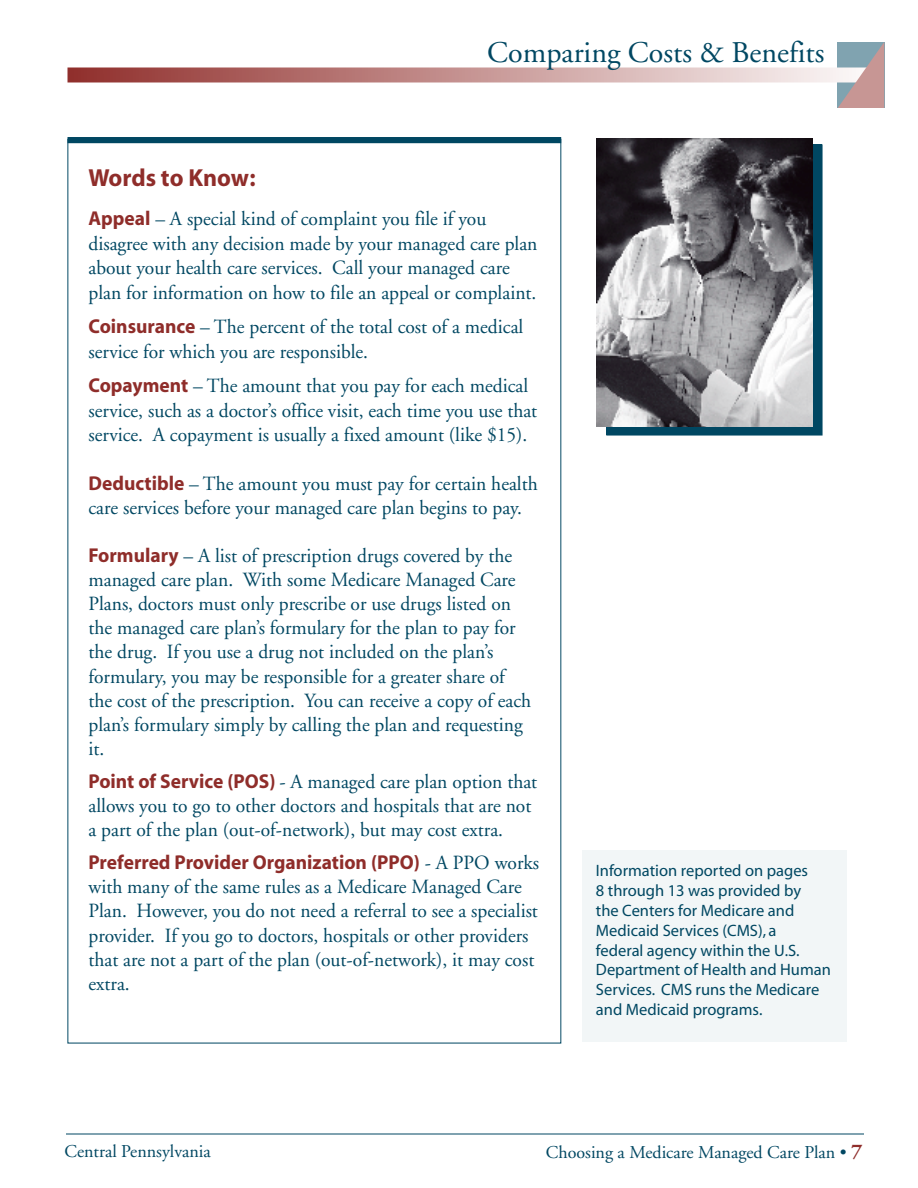
<style>
.page{position:relative;width:918px;height:1188px;background:#fff}
.page>*{position:absolute;margin:0;border:0;box-sizing:border-box;transform-origin:0 0}
.t1{font:30px "Adobe Garamond";color:#004762}
.t2{font:700 24.75px "Myriad";letter-spacing:-.005em;color:#8f2d2a}
.t3{font:20.1px/24.2px "Adobe Garamond";color:#004762}
.t4{font:700 20.1px "Myriad";color:#8f2d2a}
.t5{font:18px "Adobe Garamond";color:#004762}
.t6{font:16.5px/19.8px "Myriad";color:#004762}
.s1{font-family:"Myriad";font-weight:700;color:#8f2d2a}
.s2{font-family:"Adobe Garamond";font-weight:400;color:#004762}
.s3{font-weight:700;font-size:21px;color:#8f2d2a}
</style>
<div class="page">
<svg style="left:837px;top:42px;width:48px;height:66px"></svg>
<hr style="left:66px;top:1134px;width:798px;height:1px;background:#004762">
<svg style="left:68px;top:68px;width:770px;height:14px;background:#c38f8e"></svg>
<svg style="left:838px;top:42px;width:46px;height:66px;background:#b1a5a9"></svg>
<div style="left:607px;top:145px;width:215px;height:290px;background:#004762"></div>
<img style="left:597px;top:139px;width:215px;height:287px">
<div style="left:68px;top:137px;width:493px;height:6px;background:#004762"></div>
<div style="left:582px;top:851px;width:265px;height:191px;background:#f2f6f7"></div>
<h1 class="t1" style="left:487px;top:36px;width:339px">Comparing Costs &amp; Benefits</h1>
<p class="t2" style="left:88px;top:165px;width:169px">Words to Know:</p>
<p class="t3" style="left:88px;top:207px;width:451px;line-height:24.8px"><span class="s1">Appeal</span> – A special kind of complaint you file if you disagree with any decision made by your managed care plan about your health care services. Call your managed care plan for information on how to file an appeal or complaint.</p>
<p class="t3" style="left:88px;top:315px;width:436px;line-height:24.8px"><span class="s1">Coinsurance</span> – The percent of the total cost of a medical service for which you are responsible.</p>
<p class="t3" style="left:88px;top:374px;width:450px;line-height:24.8px"><span class="s1">Copayment</span> – The amount that you pay for each medical service, such as a doctor’s office visit, each time you use that service. A copayment is usually a fixed amount (like $15).</p>
<p class="t3" style="left:88px;top:472px;width:451px"><span class="s1">Deductible</span> – The amount you must pay for certain health care services before your managed care plan begins to pay.</p>
<p class="t3" style="left:88px;top:544px;width:444px"><span class="s1">Formulary</span> – A list of prescription drugs covered by the managed care plan. With some Medicare Managed Care Plans, doctors must only prescribe or use drugs listed on the managed care plan’s formulary for the plan to pay for the drug. If you use a drug not included on the plan’s formulary, you may be responsible for a greater share of the cost of the prescription. You can receive a copy of each plan’s formulary simply by calling the plan and requesting it.</p>
<p class="t3" style="left:88px;top:770px;width:450px"><span class="s1">Point of Service (POS)</span> - A managed care plan option that allows you to go to other doctors and hospitals that are not a part of the plan (out-of-network), but may cost extra.</p>
<p class="t4" style="left:88px;top:852px;width:452px">Preferred Provider Organization (PPO) <span class="s2">- A PPO works</span></p>
<p class="t3" style="left:88px;top:875px;width:451px">with many of the same rules as a Medicare Managed Care Plan. However, you do not need a referral to see a specialist provider. If you go to doctors, hospitals or other providers that are not a part of the plan (out-of-network), it may cost extra.</p>
<p class="t6" style="left:596px;top:862px;width:237px">Information reported on pages<br>8 through 13 was provided by<br>the Centers for Medicare and<br>Medicaid Services (CMS), a<br>federal agency within the U.S.<br>Department of Health and Human<br>Services. CMS runs the Medicare and Medicaid programs.</p>
<p class="t5" style="left:64px;top:1142px;width:148px">Central Pennsylvania</p>
<p class="t5" style="left:546px;top:1142px;width:318px">Choosing a Medicare Managed Care Plan • <span class="s3">7</span></p>
</div>
